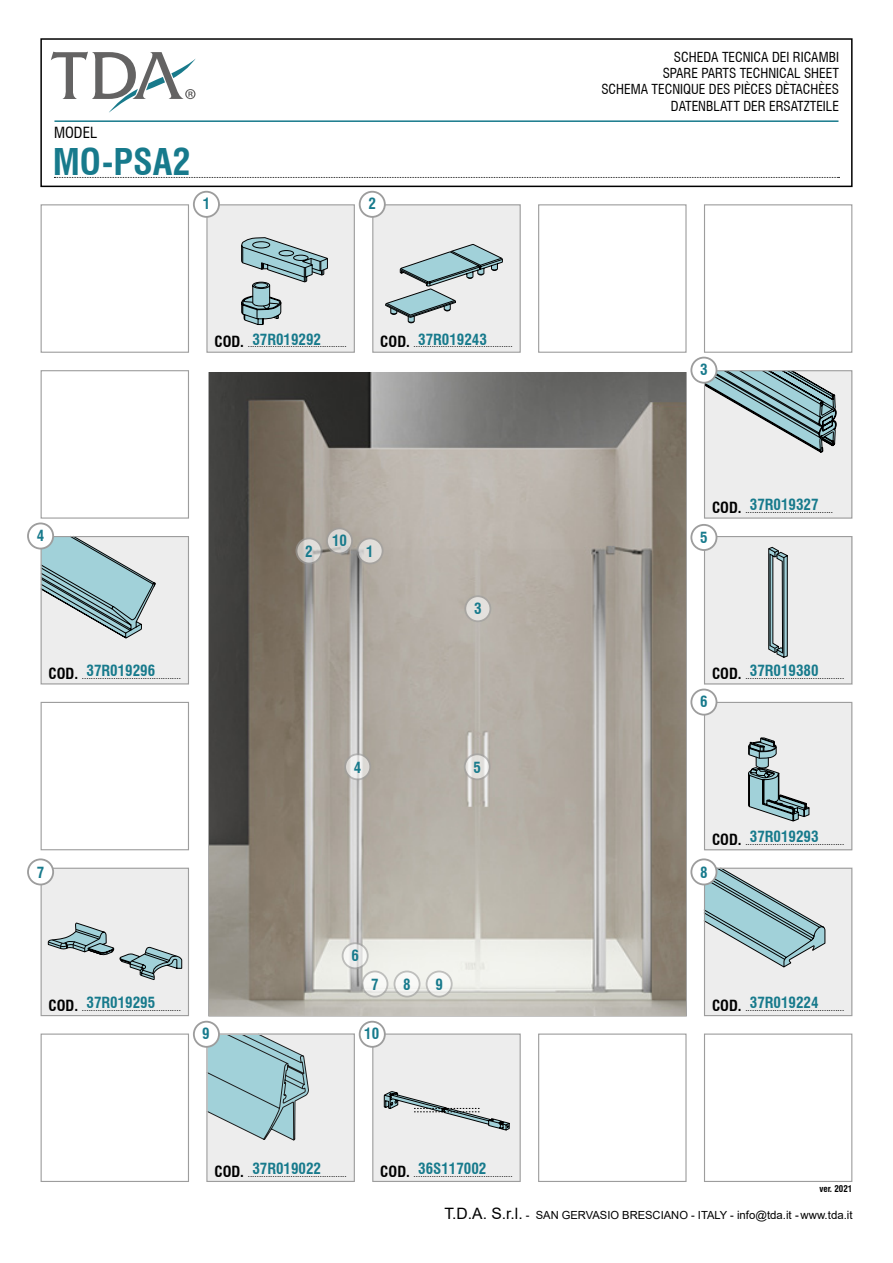
<style>
.page{position:relative;width:893px;height:1263px;background:#fff}
.page>*{position:absolute;margin:0;border:0;box-sizing:border-box;transform-origin:0 0}
.t1{font:700 condensed 36px "Swiss 721 BT";color:#177a8c}
.t2{font:700 condensed 15px "Swiss 721 BT";color:#177a8c}
.t3{font:condensed 15px "Swiss 721 BT";color:#000}
.t4{font:condensed 13.5px/16.2px "Swiss 721 BT";color:#000;text-align:right}
.t5{font:11.1px "Arial";color:#000}
.t6{font:condensed 9px "Swiss 721 BT";color:#000}
.t7{font:700 condensed 9px "Swiss 721 BT";color:#000}
.s1{font-weight:700;font-size:15px}
.s2{font-size:15.6px}
.s3{font-size:11.4px}
</style>
<div class="page">
<div style="left:40px;top:536px;width:149px;height:149px;background:#ededed"></div>
<div style="left:206px;top:204px;width:149px;height:149px;background:#ededed"></div>
<div style="left:372px;top:204px;width:149px;height:149px;background:#ededed"></div>
<div style="left:206px;top:1033px;width:149px;height:149px;background:#ededed"></div>
<div style="left:372px;top:1033px;width:149px;height:149px;background:#ededed"></div>
<div style="left:704px;top:370px;width:149px;height:149px;background:#ededed"></div>
<div style="left:704px;top:702px;width:149px;height:148px;background:#ededed"></div>
<div style="left:704px;top:536px;width:149px;height:149px;background:#ededed"></div>
<div style="left:704px;top:867px;width:149px;height:149px;background:#ededed"></div>
<div style="left:40px;top:867px;width:149px;height:149px;background:#ededed"></div>
<svg style="left:241px;top:237px;width:87px;height:88px"></svg>
<svg style="left:385px;top:244px;width:118px;height:79px"></svg>
<svg style="left:40px;top:538px;width:115px;height:100px"></svg>
<svg style="left:48px;top:922px;width:134px;height:58px"></svg>
<svg style="left:209px;top:1036px;width:100px;height:105px"></svg>
<div style="left:207px;top:1034px;width:149px;height:149px;border:1px solid #fff"></div>
<svg style="left:748px;top:738px;width:61px;height:83px"></svg>
<svg style="left:706px;top:867px;width:119px;height:100px"></svg>
<svg style="left:706px;top:372px;width:131px;height:81px"></svg>
<svg style="left:383px;top:1091px;width:127px;height:39px"></svg>
<svg style="left:768px;top:547px;width:20px;height:111px"></svg>
<div style="left:40px;top:38px;width:813px;height:149px;border:2px solid #000"></div>
<div style="left:704px;top:204px;width:148px;height:149px;border:1px solid #9d9d9d"></div>
<div style="left:41px;top:204px;width:148px;height:149px;border:1px solid #9d9d9d"></div>
<div style="left:41px;top:370px;width:148px;height:149px;border:1px solid #9d9d9d"></div>
<div style="left:206px;top:204px;width:149px;height:149px;border:1px solid #9d9d9d"></div>
<div style="left:372px;top:204px;width:149px;height:149px;border:1px solid #9d9d9d"></div>
<div style="left:538px;top:204px;width:149px;height:149px;border:1px solid #9d9d9d"></div>
<div style="left:704px;top:1033px;width:148px;height:149px;border:1px solid #9d9d9d"></div>
<div style="left:41px;top:1033px;width:148px;height:149px;border:1px solid #9d9d9d"></div>
<div style="left:206px;top:1033px;width:149px;height:149px;border:1px solid #9d9d9d"></div>
<div style="left:372px;top:1033px;width:149px;height:149px;border:1px solid #9d9d9d"></div>
<div style="left:538px;top:1033px;width:149px;height:149px;border:1px solid #9d9d9d"></div>
<div style="left:41px;top:536px;width:148px;height:148px;border:1px solid #9d9d9d"></div>
<div style="left:41px;top:702px;width:148px;height:148px;border:1px solid #9d9d9d"></div>
<div style="left:41px;top:868px;width:148px;height:148px;border:1px solid #9d9d9d"></div>
<div style="left:704px;top:370px;width:148px;height:149px;border:1px solid #9d9d9d"></div>
<div style="left:704px;top:536px;width:148px;height:148px;border:1px solid #9d9d9d"></div>
<div style="left:704px;top:702px;width:148px;height:148px;border:1px solid #9d9d9d"></div>
<div style="left:704px;top:868px;width:148px;height:148px;border:1px solid #9d9d9d"></div>
<svg style="left:51px;top:52px;width:145px;height:61px"></svg>
<svg style="left:54px;top:177px;width:785px;height:1px"></svg>
<hr style="left:54px;top:120px;width:784px;height:2px;background:#177a8c">
<img style="left:209px;top:373px;width:476px;height:642px">
<div style="left:28px;top:523px;width:25px;height:26px;background:#fff;border-radius:50%"></div>
<div style="left:27px;top:522px;width:27px;height:27px;border:2px solid #9d9d9d;border-radius:50%"></div>
<div style="left:194px;top:192px;width:25px;height:25px;background:#fff;border-radius:50%"></div>
<div style="left:193px;top:191px;width:27px;height:27px;border:2px solid #9d9d9d;border-radius:50%"></div>
<div style="left:360px;top:192px;width:25px;height:25px;background:#fff;border-radius:50%"></div>
<div style="left:359px;top:191px;width:27px;height:27px;border:2px solid #9d9d9d;border-radius:50%"></div>
<div style="left:691px;top:358px;width:25px;height:25px;background:#fff;border-radius:50%"></div>
<div style="left:690px;top:357px;width:27px;height:27px;border:2px solid #9d9d9d;border-radius:50%"></div>
<div style="left:691px;top:525px;width:25px;height:25px;background:#fff;border-radius:50%"></div>
<div style="left:690px;top:524px;width:27px;height:27px;border:2px solid #9d9d9d;border-radius:50%"></div>
<div style="left:691px;top:689px;width:25px;height:26px;background:#fff;border-radius:50%"></div>
<div style="left:690px;top:689px;width:27px;height:27px;border:2px solid #9d9d9d;border-radius:50%"></div>
<div style="left:28px;top:859px;width:25px;height:25px;background:#fff;border-radius:50%"></div>
<div style="left:27px;top:858px;width:27px;height:27px;border:2px solid #9d9d9d;border-radius:50%"></div>
<div style="left:691px;top:859px;width:25px;height:25px;background:#fff;border-radius:50%"></div>
<div style="left:690px;top:858px;width:27px;height:27px;border:2px solid #9d9d9d;border-radius:50%"></div>
<div style="left:194px;top:1022px;width:25px;height:25px;background:#fff;border-radius:50%"></div>
<div style="left:193px;top:1021px;width:27px;height:27px;border:2px solid #9d9d9d;border-radius:50%"></div>
<div style="left:360px;top:1022px;width:25px;height:25px;background:#fff;border-radius:50%"></div>
<div style="left:359px;top:1021px;width:27px;height:27px;border:2px solid #9d9d9d;border-radius:50%"></div>
<svg style="left:296px;top:538px;width:26px;height:25px"></svg>
<div style="left:296px;top:537px;width:26px;height:27px;border:2px solid #9d9d9d;border-radius:50%"></div>
<svg style="left:357px;top:538px;width:26px;height:25px"></svg>
<div style="left:357px;top:537px;width:27px;height:27px;border:2px solid #9d9d9d;border-radius:50%"></div>
<svg style="left:465px;top:596px;width:25px;height:25px"></svg>
<div style="left:464px;top:595px;width:27px;height:27px;border:2px solid #9d9d9d;border-radius:50%"></div>
<svg style="left:327px;top:528px;width:25px;height:25px"></svg>
<div style="left:326px;top:527px;width:27px;height:27px;border:2px solid #9d9d9d;border-radius:50%"></div>
<svg style="left:345px;top:754px;width:25px;height:25px"></svg>
<div style="left:344px;top:753px;width:27px;height:27px;border:2px solid #9d9d9d;border-radius:50%"></div>
<svg style="left:343px;top:943px;width:25px;height:25px"></svg>
<div style="left:342px;top:942px;width:27px;height:27px;border:2px solid #9d9d9d;border-radius:50%"></div>
<svg style="left:394px;top:971px;width:26px;height:25px"></svg>
<div style="left:394px;top:970px;width:27px;height:27px;border:2px solid #9d9d9d;border-radius:50%"></div>
<svg style="left:427px;top:971px;width:25px;height:25px"></svg>
<div style="left:426px;top:970px;width:27px;height:27px;border:2px solid #9d9d9d;border-radius:50%"></div>
<svg style="left:362px;top:971px;width:25px;height:25px"></svg>
<div style="left:361px;top:970px;width:27px;height:27px;border:2px solid #9d9d9d;border-radius:50%"></div>
<svg style="left:465px;top:754px;width:25px;height:25px"></svg>
<div style="left:464px;top:753px;width:27px;height:27px;border:2px solid #9d9d9d;border-radius:50%"></div>
<h3 class="t4" style="left:601px;top:49px;width:239px">SCHEDA TECNICA DEI RICAMBI<br>SPARE PARTS TECHNICAL SHEET<br>SCHEMA TECNIQUE DES PIÈCES DÈTACHÈES<br>DATENBLATT DER ERSATZTEILE</h3>
<h2 class="t3" style="left:54px;top:124px;width:45px">MODEL</h2>
<h1 class="t1" style="left:53px;top:141px;width:139px">MO-PSA2</h1>
<h2 class="t2" style="left:203px;top:195px;width:9px">1</h2>
<h2 class="t2" style="left:368px;top:195px;width:9px">2</h2>
<h2 class="t2" style="left:252px;top:330px;width:70px">37R019292</h2>
<p class="t6" style="left:214px;top:339px;width:134px"><span class="s1">COD.</span> ............................................</p>
<h2 class="t2" style="left:418px;top:330px;width:70px">37R019243</h2>
<p class="t6" style="left:380px;top:339px;width:134px"><span class="s1">COD.</span> ............................................</p>
<h2 class="t2" style="left:700px;top:360px;width:9px">3</h2>
<h2 class="t2" style="left:750px;top:496px;width:70px">37R019327</h2>
<p class="t6" style="left:712px;top:505px;width:123px"><span class="s1">COD.</span> .......................................</p>
<h2 class="t2" style="left:37px;top:526px;width:9px">4</h2>
<h2 class="t2" style="left:305px;top:542px;width:9px">2</h2>
<h2 class="t2" style="left:332px;top:531px;width:16px">10</h2>
<h2 class="t2" style="left:366px;top:542px;width:9px">1</h2>
<h2 class="t2" style="left:700px;top:528px;width:9px">5</h2>
<h2 class="t2" style="left:474px;top:599px;width:9px">3</h2>
<h2 class="t2" style="left:87px;top:662px;width:70px">37R019296</h2>
<p class="t6" style="left:49px;top:670px;width:134px"><span class="s1">COD.</span> ............................................</p>
<h2 class="t2" style="left:750px;top:662px;width:70px">37R019380</h2>
<p class="t6" style="left:712px;top:670px;width:134px"><span class="s1">COD.</span> ............................................</p>
<h2 class="t2" style="left:700px;top:693px;width:9px">6</h2>
<h2 class="t2" style="left:354px;top:758px;width:9px">4</h2>
<h2 class="t2" style="left:473px;top:758px;width:9px">5</h2>
<h2 class="t2" style="left:750px;top:828px;width:70px">37R019293</h2>
<p class="t6" style="left:712px;top:836px;width:134px"><span class="s1">COD.</span> ............................................</p>
<h2 class="t2" style="left:37px;top:863px;width:9px">7</h2>
<h2 class="t2" style="left:700px;top:863px;width:9px">8</h2>
<h2 class="t2" style="left:87px;top:993px;width:70px">37R019295</h2>
<p class="t6" style="left:49px;top:1002px;width:134px"><span class="s1">COD.</span> ............................................</p>
<h2 class="t2" style="left:351px;top:947px;width:9px">6</h2>
<h2 class="t2" style="left:371px;top:975px;width:9px">7</h2>
<h2 class="t2" style="left:435px;top:975px;width:9px">9</h2>
<h2 class="t2" style="left:403px;top:975px;width:9px">8</h2>
<h2 class="t2" style="left:202px;top:1024px;width:9px">9</h2>
<h2 class="t2" style="left:364px;top:1024px;width:16px">10</h2>
<h2 class="t2" style="left:750px;top:993px;width:70px">37R019224</h2>
<p class="t6" style="left:712px;top:1002px;width:134px"><span class="s1">COD.</span> ............................................</p>
<h2 class="t2" style="left:252px;top:1159px;width:70px">37R019022</h2>
<h2 class="t2" style="left:418px;top:1159px;width:70px">36S117002</h2>
<p class="t6" style="left:214px;top:1168px;width:134px"><span class="s1">COD.</span> ............................................</p>
<p class="t6" style="left:380px;top:1168px;width:134px"><span class="s1">COD.</span> ............................................</p>
<p class="t7" style="left:819px;top:1183px;width:34px">ver. 2021</p>
<p class="t5" style="left:444px;top:1207px;width:410px"><span class="s2">T.D.A. S.r.l.</span> - SAN GERVASIO BRESCIANO - ITALY - <span class="s3">info@tda.it - www.tda.it</span></p>
</div>
